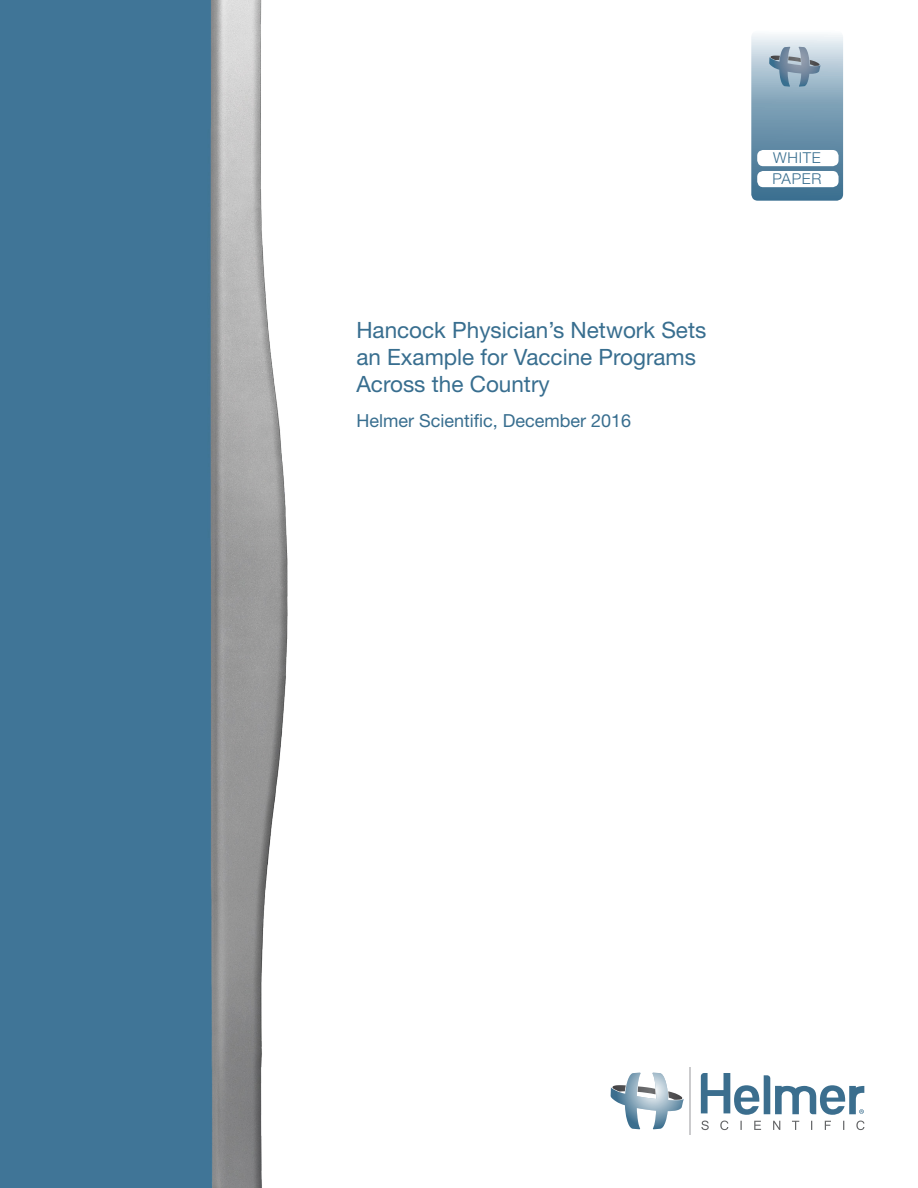
<style>
.page{position:relative;width:918px;height:1188px;background:#fff}
.page>*{position:absolute;margin:0;border:0;box-sizing:border-box;transform-origin:0 0}
.White_PaperTitle{font:22.5px "Helvetica Neue LT Std";color:#386e8f}
.White_Paper_Sub-Titl{font:18px "Helvetica Neue LT Std";color:#386e8f}
.t1{font:300 15px/21px "Helvetica Neue LT Std";letter-spacing:.05em;color:#386e8f}
</style>
<div class="page">
<img style="left:0;top:0;width:288px;height:1188px">
<svg style="left:701px;top:1073px;width:163px;height:42px"></svg>
<svg style="left:611px;top:1073px;width:73px;height:56px"></svg>
<svg style="left:701px;top:1121px;width:163px;height:9px"></svg>
<hr style="left:689px;top:1067px;width:2px;height:68px;background:#bcbcbe">
<svg style="left:751px;top:31px;width:92px;height:170px;background:#87a7bb"></svg>
<div style="left:757px;top:150px;width:82px;height:16px;background:#fff;border-radius:6px"></div>
<div style="left:757px;top:171px;width:82px;height:16px;background:#fff;border-radius:6px"></div>
<svg style="left:769px;top:47px;width:52px;height:40px;background:#90a6b7"></svg>
<p class="White_PaperTitle" style="left:356px;top:316px;width:352px">Hancock Physician’s Network Sets</p>
<p class="White_PaperTitle" style="left:356px;top:343px;width:341px">an Example for Vaccine Programs</p>
<p class="White_PaperTitle" style="left:356px;top:370px;width:195px">Across the Country</p>
<p class="White_Paper_Sub-Titl" style="left:356px;top:410px;width:276px">Helmer Scientific, December 2016</p>
<p class="t1" style="left:772px;top:147px;width:51px">WHITE<br>PAPER</p>
</div>
